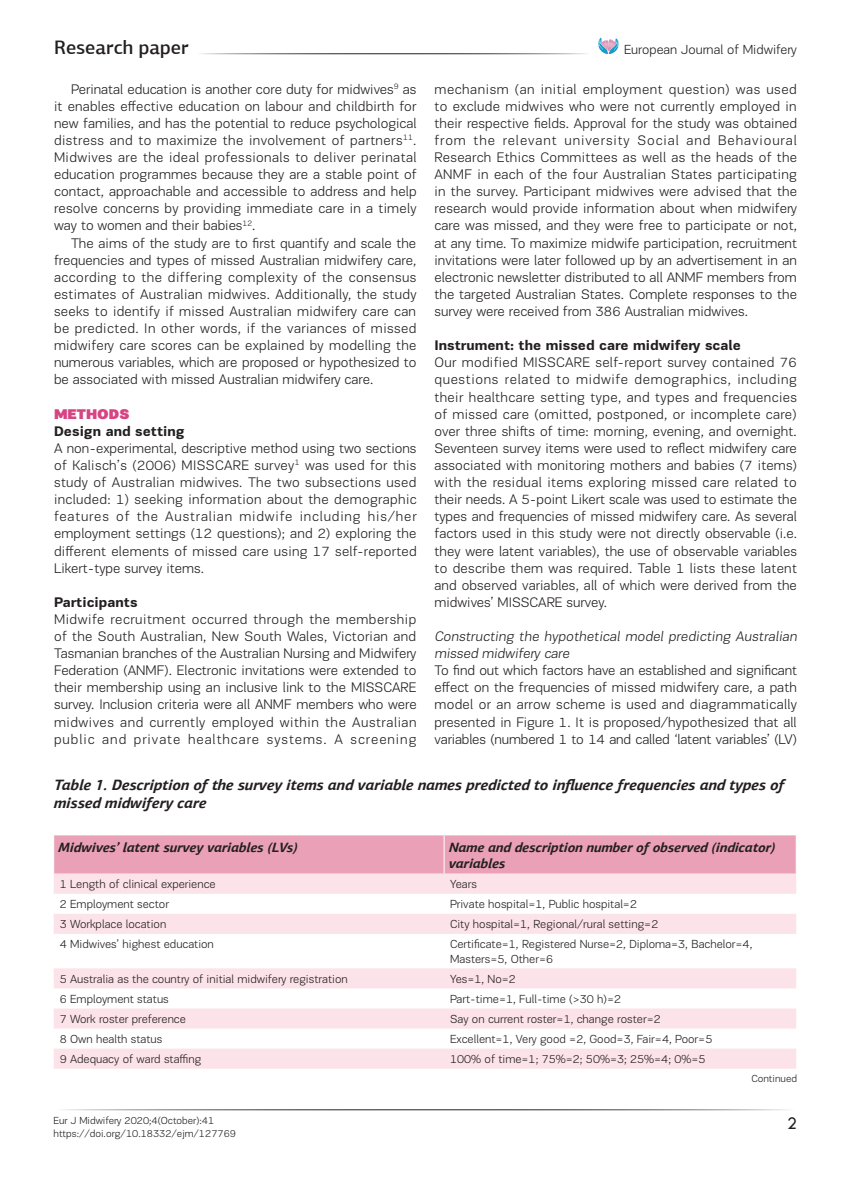
<style>
.page{position:relative;width:851px;height:1191px;background:#fff}
.page>*{position:absolute;margin:0;border:0;box-sizing:border-box;transform-origin:0 0}
.t1{font:500 19.5px "PF Agora Sans Pro";color:#231f20}
.t2{font:18px "Tw Cen";color:#231f20}
.t3{font:italic 700 15px/18px "PF Agora Sans Pro";letter-spacing:-.005em;color:#231f20}
.t4{font:300 14.25px/17.1px "PF Encore Sans Pro";color:#231f20;text-align:justify}
.t5{font:700 14.25px "PF Encore Sans Pro";color:#231f20}
.t6{font:900 14.25px "PF Encore Sans Pro";color:#d84482}
.t7{font:italic 700 13.5px/16.2px "PF Agora Sans Pro";color:#231f20}
.t8{font:300 13.5px "PF Encore Sans Pro";color:#231f20}
.t9{font:300 12px/14.4px "PF Encore Sans Pro";color:#231f20}
.t10{font:300 10.5px "PF Encore Sans Pro";color:#231f20}
</style>
<div class="page">
<svg style="left:598px;top:37px;width:20px;height:17px"></svg>
<div style="left:54px;top:835px;width:741px;height:38px;background:#eaa1b7"></div>
<svg style="left:54px;top:873px;width:742px;height:195px;fill:#fce8ed"></svg>
<hr style="left:444px;top:835px;width:1px;height:38px;background:#fff">
<h1 class="t1" style="left:54px;top:35px;width:136px">Research paper</h1>
<p class="t4" style="left:54px;top:80px;width:364px;text-indent:17px">Perinatal education is another core duty for midwives<sup>9</sup> as it enables effective education on labour and childbirth for new families, and has the potential to reduce psychological distress and to maximize the involvement of partners<sup>11</sup>.<br>Midwives are the ideal professionals to deliver perinatal education programmes because they are a stable point of contact, approachable and accessible to address and help resolve concerns by providing immediate care in a timely way to women and their babies<sup>12</sup>.</p>
<p class="t4" style="left:54px;top:234px;width:364px;text-indent:17px">The aims of the study are to first quantify and scale the frequencies and types of missed Australian midwifery care, according to the differing complexity of the consensus estimates of Australian midwives. Additionally, the study seeks to identify if missed Australian midwifery care can be predicted. In other words, if the variances of missed midwifery care scores can be explained by modelling the numerous variables, which are proposed or hypothesized to be associated with missed Australian midwifery care.</p>
<p class="t6" style="left:54px;top:404px;width:77px">METHODS</p>
<p class="t5" style="left:54px;top:422px;width:132px">Design and setting</p>
<p class="t4" style="left:54px;top:439px;width:364px">A non-experimental, descriptive method using two sections of Kalisch’s (2006) MISSCARE survey<sup>1</sup> was used for this study of Australian midwives. The two subsections used included: 1) seeking information about the demographic features of the Australian midwife including his/her employment settings (12 questions); and 2) exploring the different elements of missed care using 17 self-reported Likert-type survey items.</p>
<p class="t5" style="left:54px;top:593px;width:85px">Participants</p>
<p class="t4" style="left:54px;top:610px;width:364px">Midwife recruitment occurred through the membership of the South Australian, New South Wales, Victorian and Tasmanian branches of the Australian Nursing and Midwifery Federation (ANMF). Electronic invitations were extended to their membership using an inclusive link to the MISSCARE survey. Inclusion criteria were all ANMF members who were midwives and currently employed within the Australian public and private healthcare systems. A screening</p>
<p class="t8" style="left:624px;top:42px;width:174px">European Journal of Midwifery</p>
<p class="t4" style="left:434px;top:80px;width:364px">mechanism (an initial employment question) was used to exclude midwives who were not currently employed in their respective fields. Approval for the study was obtained from the relevant university Social and Behavioural Research Ethics Committees as well as the heads of the ANMF in each of the four Australian States participating in the survey. Participant midwives were advised that the research would provide information about when midwifery care was missed, and they were free to participate or not, at any time. To maximize midwife participation, recruitment invitations were later followed up by an advertisement in an electronic newsletter distributed to all ANMF members from the targeted Australian States. Complete responses to the survey were received from 386 Australian midwives.</p>
<p class="t5" style="left:434px;top:336px;width:308px">Instrument: the missed care midwifery scale</p>
<p class="t4" style="left:434px;top:354px;width:364px">Our modified MISSCARE self-report survey contained 76 questions related to midwife demographics, including their healthcare setting type, and types and frequencies of missed care (omitted, postponed, or incomplete care) over three shifts of time: morning, evening, and overnight.<br>Seventeen survey items were used to reflect midwifery care associated with monitoring mothers and babies (7 items) with the residual items exploring missed care related to their needs. A 5-point Likert scale was used to estimate the types and frequencies of missed midwifery care. As several factors used in this study were not directly observable (i.e. they were latent variables), the use of observable variables to describe them was required. Table 1 lists these latent and observed variables, all of which were derived from the midwives’ MISSCARE survey.</p>
<p class="t4" style="left:434px;top:628px;width:366px;text-align:left">Constructing the hypothetical model predicting Australian missed midwifery care<br>To find out which factors have an established and significant effect on the frequencies of missed midwifery care, a path model or an arrow scheme is used and diagrammatically presented in Figure 1. It is proposed/hypothesized that all variables (numbered 1 to 14 and called ‘latent variables’ (LV)</p>
<p class="t3" style="left:53px;top:775px;width:731px">Table 1. Description of the survey items and variable names predicted to influence frequencies and types of missed midwifery care</p>
<p class="t7" style="left:58px;top:838px;width:243px">Midwives’ latent survey variables (LVs)</p>
<p class="t7" style="left:448px;top:838px;width:330px">Name and description number of observed (indicator) variables</p>
<p class="t9" style="left:60px;top:877px;width:157px">1 Length of clinical experience</p>
<p class="t9" style="left:450px;top:877px;width:28px">Years</p>
<p class="t9" style="left:60px;top:897px;width:111px">2 Employment sector</p>
<p class="t9" style="left:450px;top:897px;width:188px">Private hospital=1, Public hospital=2</p>
<p class="t9" style="left:60px;top:917px;width:108px">3 Workplace location</p>
<p class="t9" style="left:450px;top:917px;width:210px">City hospital=1, Regional/rural setting=2</p>
<p class="t9" style="left:60px;top:937px;width:156px">4 Midwives’ highest education</p>
<p class="t9" style="left:450px;top:937px;width:304px">Certificate=1, Registered Nurse=2, Diploma=3, Bachelor=4,<br>Masters=5, Other=6</p>
<p class="t9" style="left:60px;top:971px;width:289px">5 Australia as the country of initial midwifery registration</p>
<p class="t9" style="left:450px;top:971px;width:67px">Yes=1, No=2</p>
<p class="t9" style="left:60px;top:991px;width:110px">6 Employment status</p>
<p class="t9" style="left:450px;top:991px;width:172px">Part-time=1, Full-time (&gt;30 h)=2</p>
<p class="t9" style="left:60px;top:1011px;width:128px">7 Work roster preference</p>
<p class="t9" style="left:450px;top:1011px;width:212px">Say on current roster=1, change roster=2</p>
<p class="t9" style="left:60px;top:1032px;width:104px">8 Own health status</p>
<p class="t9" style="left:450px;top:1032px;width:264px">Excellent=1, Very good =2, Good=3, Fair=4, Poor=5</p>
<p class="t9" style="left:60px;top:1052px;width:143px">9 Adequacy of ward staffing</p>
<p class="t9" style="left:450px;top:1052px;width:257px">100% of time=1; 75%=2; 50%=3; 25%=4; 0%=5</p>
<p class="t10" style="left:751px;top:1072px;width:47px">Continued</p>
<p class="t10" style="left:53px;top:1114px;width:162px">Eur J Midwifery 2020;4(October):41</p>
<p class="t2" style="left:786px;top:1112px;width:11px">2</p>
<p class="t10" style="left:53px;top:1127px;width:184px">https://doi.org/10.18332/ejm/127769</p>
</div>
